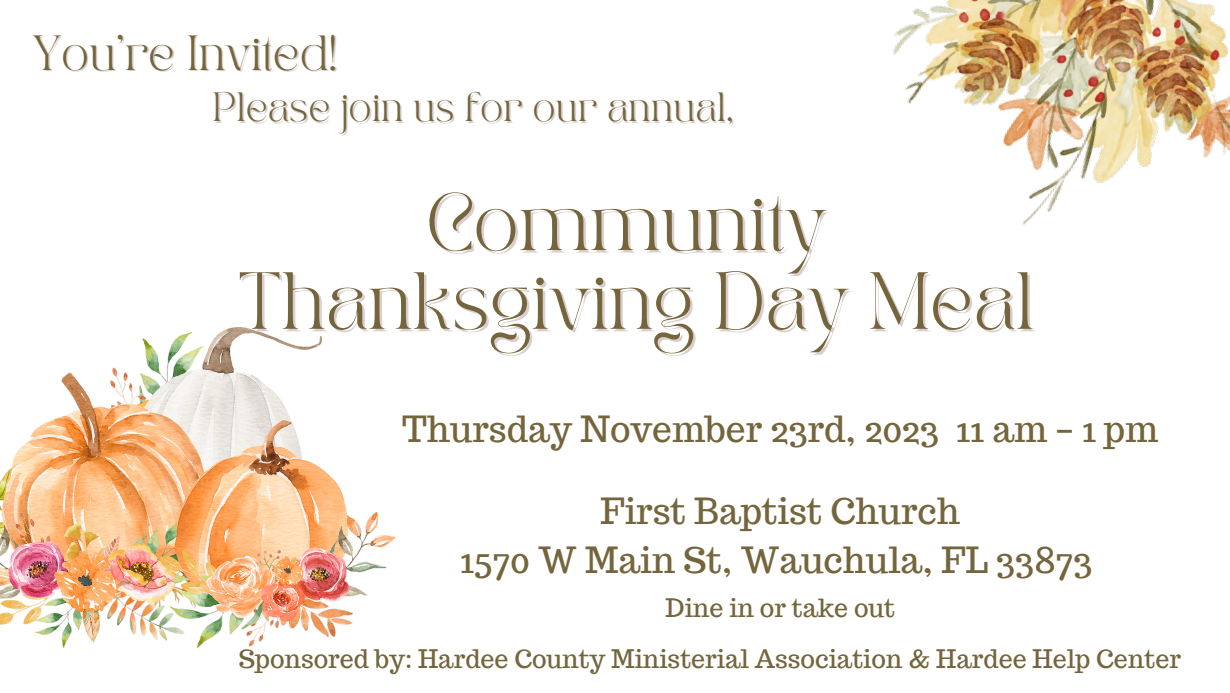
<style>
.page{position:relative;width:1230px;height:693px;background:#fff}
.page>*{position:absolute;margin:0;border:0;box-sizing:border-box;transform-origin:0 0}
.t1{font:56.6px "TAN PEARL Regular";color:#74653c}
.t2{font:35.3px "Trocchi";color:#74653c}
.t3{font:34.6px "TAN PEARL Regular";color:#74653c}
.t4{font:28.6px "TAN PEARL Regular";color:#74653c}
.t5{font:25px "Trocchi";color:#74653c}
.s1{font-family:"Noto Sans Gurmukhi"}
</style>
<div class="page">
<img style="left:0;top:327px;width:395px;height:320px">
<img style="left:893px;top:0;width:337px;height:225px">
<p class="t3" style="left:33px;top:35px;width:306px">You're Invited!</p>
<p class="t4" style="left:213px;top:92px;width:523px">Please join us for our annual,</p>
<p class="t1" style="left:426px;top:192px;width:402px">Community</p>
<p class="t1" style="left:238px;top:271px;width:798px">Thanksgiving Day Meal</p>
<p class="t2" style="left:402px;top:406px;width:758px">Thursday November 23rd, 2023 11 am <span class="s1">–</span> 1 pm</p>
<p class="t2" style="left:600px;top:488px;width:361px">First Baptist Church</p>
<p class="t2" style="left:460px;top:537px;width:634px">1570 W Main St, Wauchula, FL 33873</p>
<p class="t5" style="left:666px;top:592px;width:231px">Dine in or take out</p>
<p class="t5" style="left:239px;top:643px;width:944px">Sponsored by: Hardee County Ministerial Association &amp; Hardee Help Center</p>
</div>
